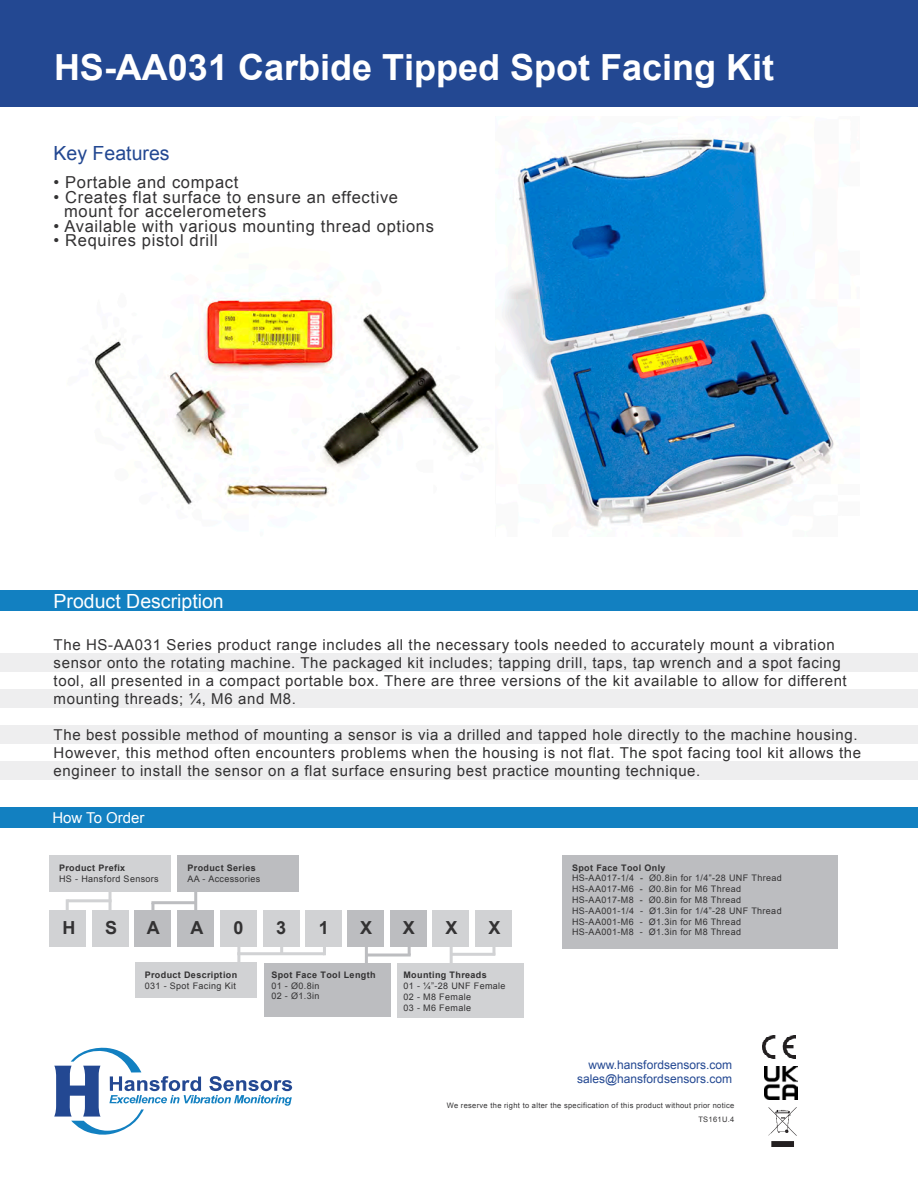
<style>
.page{position:relative;width:918px;height:1188px;background:#fff}
.page>*{position:absolute;margin:0;border:0;box-sizing:border-box;transform-origin:0 0}
.t1{font:700 36px "Arial";color:#fff}
.area_heading{font:19.5px "Arial";color:#fff}
.key_features{font:19.5px "Arial";color:#234892}
.t2{font:700 18px "Arial";color:#333233}
.technical_specs_text{font:16.5px/14.5px "Arial";letter-spacing:.04em;color:#333233}
.technical_specs_text-2{font:15px/18px "Arial";letter-spacing:.04em;color:#333233}
.area_heading-2{font:15px "Arial";color:#fff}
.contact_details{font:12px "Arial";color:#234892}
.product_code_options{font:9px/10.8px "Arial";letter-spacing:.04em;color:#333233}
.product_code_options-2{font:9px/10.8px "Arial";letter-spacing:.04em;color:#333233}
.t3{font:700 9px/10.8px "Arial";letter-spacing:.04em;color:#333233}
.tiny_text{font:7.5px/13.5px "Arial";letter-spacing:.04em;color:#333233;text-align:right}
.s1{font-weight:700}
.s2{font-style:inherit}
.s3{font-weight:400}
</style>
<div class="page">
<div style="left:0;top:0;width:918px;height:107px;background:#234892"></div>
<svg style="left:54px;top:1047px;width:238px;height:88px"></svg>
<img style="left:93px;top:284px;width:388px;height:221px">
<div style="left:0;top:591px;width:918px;height:20px;background:#1280c1"></div>
<div style="left:0;top:653px;width:918px;height:18px;background:#eeeeef"></div>
<div style="left:0;top:690px;width:918px;height:18px;background:#eeeeef"></div>
<div style="left:0;top:726px;width:918px;height:18px;background:#eeeeef"></div>
<div style="left:0;top:761px;width:918px;height:18px;background:#eeeeef"></div>
<img style="left:502px;top:137px;width:332px;height:390px">
<div style="left:0;top:808px;width:918px;height:20px;background:#1280c1"></div>
<div style="left:562px;top:855px;width:275px;height:94px;background:#bcbdc0"></div>
<div style="left:397px;top:963px;width:127px;height:55px;background:#d1d2d4"></div>
<div style="left:49px;top:910px;width:36px;height:36px;background:#d1d2d4"></div>
<div style="left:49px;top:856px;width:122px;height:36px;background:#d1d2d4"></div>
<div style="left:92px;top:910px;width:36px;height:36px;background:#d1d2d4"></div>
<div style="left:178px;top:856px;width:121px;height:36px;background:#bcbdc0"></div>
<div style="left:135px;top:910px;width:36px;height:36px;background:#bcbdc0"></div>
<div style="left:178px;top:910px;width:36px;height:36px;background:#bcbdc0"></div>
<div style="left:220px;top:910px;width:36px;height:36px;background:#d1d2d4"></div>
<div style="left:263px;top:910px;width:36px;height:36px;background:#d1d2d4"></div>
<div style="left:306px;top:910px;width:36px;height:36px;background:#d1d2d4"></div>
<div style="left:347px;top:910px;width:36px;height:36px;background:#bcbdc0"></div>
<div style="left:135px;top:963px;width:121px;height:35px;background:#d1d2d4"></div>
<hr style="left:66px;top:899px;width:3px;height:18px;background:#d1d2d4">
<svg style="left:323px;top:946px;width:3px;height:9px"></svg>
<svg style="left:280px;top:946px;width:3px;height:6px"></svg>
<hr style="left:237px;top:945px;width:3px;height:19px;background:#d1d2d4">
<svg style="left:151px;top:904px;width:3px;height:6px"></svg>
<hr style="left:194px;top:891px;width:3px;height:20px;background:#bcbdc0">
<hr style="left:109px;top:889px;width:3px;height:22px;background:#d1d2d4">
<hr style="left:68px;top:899px;width:44px;height:3px;background:#d1d2d4">
<hr style="left:151px;top:901px;width:45px;height:3px;background:#bcbdc0">
<hr style="left:237px;top:952px;width:87px;height:3px;background:#d1d2d4">
<div style="left:390px;top:910px;width:36px;height:36px;background:#bcbdc0"></div>
<div style="left:433px;top:910px;width:36px;height:36px;background:#d1d2d4"></div>
<div style="left:475px;top:910px;width:36px;height:36px;background:#d1d2d4"></div>
<svg style="left:492px;top:946px;width:3px;height:7px"></svg>
<svg style="left:449px;top:947px;width:4px;height:16px"></svg>
<hr style="left:450px;top:953px;width:45px;height:2px;background:#d1d2d4">
<svg style="left:408px;top:947px;width:3px;height:7px"></svg>
<hr style="left:365px;top:947px;width:3px;height:20px;background:#bcbdc0">
<hr style="left:366px;top:954px;width:45px;height:3px;background:#bcbdc0">
<div style="left:264px;top:963px;width:126px;height:54px;background:#bcbdc0"></div>
<img style="left:763px;top:1035px;width:32px;height:24px">
<img style="left:768px;top:1108px;width:28px;height:38px">
<img style="left:764px;top:1066px;width:33px;height:33px">
<h1 class="t1" style="left:54px;top:44px;width:722px">HS-AA031 Carbide Tipped Spot Facing Kit</h1>
<p class="key_features" style="left:54px;top:140px;width:117px">Key Features</p>
<p class="technical_specs_text" style="left:54px;top:175px;width:186px">• Portable and compact</p>
<p class="technical_specs_text" style="left:64px;top:190px;width:336px;text-indent:-10px">• Creates flat surface to ensure an effective mount for accelerometers</p>
<p class="technical_specs_text" style="left:54px;top:219px;width:382px">• Available with various mounting thread options</p>
<p class="technical_specs_text" style="left:54px;top:233px;width:166px">• Requires pistol drill</p>
<p class="area_heading" style="left:54px;top:589px;width:172px">Product Description</p>
<p class="technical_specs_text-2" style="left:54px;top:636px;width:795px">The HS-AA031 Series product range includes all the necessary tools needed to accurately mount a vibration sensor onto the rotating machine. The packaged kit includes; tapping drill, taps, tap wrench and a spot facing tool, all presented in a compact portable box. There are three versions of the kit available to allow for different mounting threads; ¼, M6 and M8.</p>
<p class="technical_specs_text-2" style="left:54px;top:726px;width:809px">The best possible method of mounting a sensor is via a drilled and tapped hole directly to the machine housing.<br>However, this method often encounters problems when the housing is not flat. The spot facing tool kit allows the engineer to install the sensor on a flat surface ensuring best practice mounting technique.</p>
<p class="area_heading-2" style="left:52px;top:808px;width:94px">How To Order</p>
<p class="product_code_options" style="left:572px;top:862px;width:211px"><span class="s1">Spot Face Tool Only<br></span>HS-AA017-1/4 - Ø0.8in for 1/4”-28 UNF Thread HS-AA017-M6 - Ø0.8in for M6 Thread HS-AA017-M8 - Ø0.8in for M8 Thread <span class="s2">HS-AA001-1/4 - Ø1.3in for 1/4”-28 UNF Thread HS-AA001-M6 - Ø1.3in for M6 Thread</span></p>
<p class="t3" style="left:59px;top:863px;width:68px">Product Prefix</p>
<p class="product_code_options-2" style="left:59px;top:874px;width:101px">HS - Hansford Sensors</p>
<p class="t2" style="left:105px;top:915px;width:14px">S</p>
<p class="t3" style="left:188px;top:863px;width:70px">Product Series</p>
<p class="product_code_options-2" style="left:188px;top:874px;width:74px">AA - Accessories</p>
<p class="t2" style="left:403px;top:915px;width:14px">X</p>
<p class="t2" style="left:446px;top:915px;width:14px">X</p>
<p class="t2" style="left:488px;top:915px;width:14px">X</p>
<p class="t2" style="left:147px;top:915px;width:14px">A</p>
<p class="t2" style="left:191px;top:915px;width:14px">A</p>
<p class="t2" style="left:233px;top:915px;width:12px">0</p>
<p class="t2" style="left:276px;top:915px;width:12px">3</p>
<p class="t2" style="left:319px;top:915px;width:12px">1</p>
<p class="t2" style="left:360px;top:915px;width:14px">X</p>
<p class="t3" style="left:145px;top:970px;width:94px">Product Description</p>
<p class="product_code_options-2" style="left:145px;top:981px;width:93px">031 - Spot Facing Kit</p>
<p class="t2" style="left:62px;top:915px;width:14px">H</p>
<p class="product_code_options-2" style="left:572px;top:927px;width:170px">HS-AA001-M8 - Ø1.3in for M8 Thread</p>
<p class="t3" style="left:271px;top:969px;width:106px">Spot Face Tool Length<br><span class="s3">01 - Ø</span><span class="s3">0.8in<br></span><span class="s3">02 - Ø</span><span class="s3">1.3in</span></p>
<p class="t3" style="left:403px;top:970px;width:85px">Mounting Threads</p>
<p class="product_code_options-2" style="left:403px;top:981px;width:104px">01 - ¼”-28 UNF Female<br>02 - M8 Female<br>03 - M6 Female</p>
<p class="contact_details" style="left:589px;top:1057px;width:145px">www.hansfordsensors.com</p>
<p class="contact_details" style="left:577px;top:1071px;width:156px">sales@hansfordsensors.com</p>
<p class="tiny_text" style="left:447px;top:1099px;width:289px">We reserve the right to alter the specification of this product without prior notice<br>TS161U.4</p>
</div>
